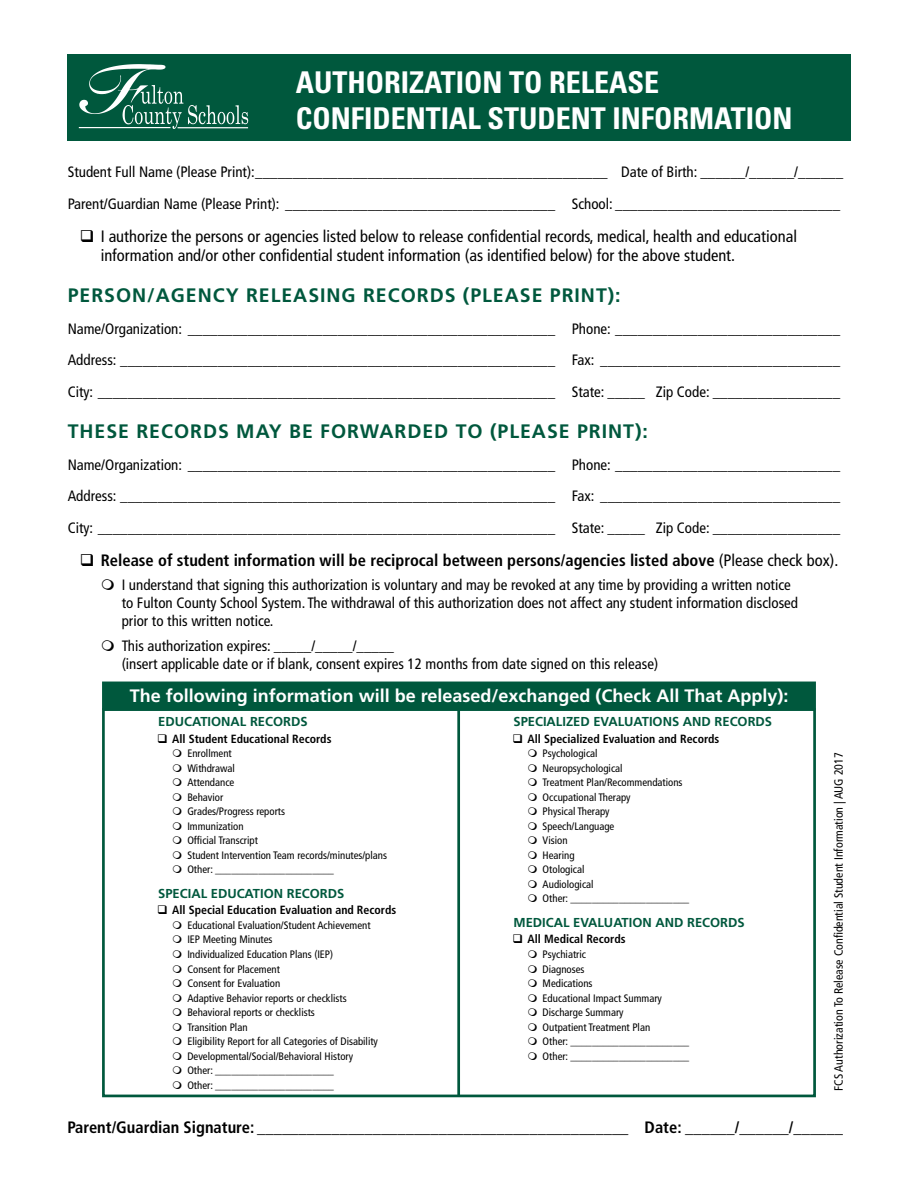
<style>
.page{position:relative;width:918px;height:1188px;background:#fff}
.page>*{position:absolute;margin:0;border:0;box-sizing:border-box;transform-origin:0 0}
.t1{font:700 condensed 30px/36px "Univers LT Std";color:#fff}
.t2{font:700 19.5px "Frutiger LT Std";letter-spacing:.05em;color:#00583d}
.t3{font:700 18px "Frutiger LT Std";color:#fff}
.t4{font:700 condensed 16.5px "Frutiger LT Std";color:#000}
.t5{font:condensed 16.5px/19.5px "Frutiger LT Std";color:#000}
.t6{font:condensed 15px/31.5px "Frutiger LT Std";color:#000}
.t7{font:700 12.9px "Frutiger LT Std";color:#00583d}
.t8{font:condensed 12px "Frutiger LT Std";color:#000}
.t9{font:700 condensed 11.85px "Frutiger LT Std";color:#000}
.t10{font:condensed 10.8px/14.5px "Frutiger LT Std";color:#000}
.s1{font-weight:400}
</style>
<div class="page">
<hr style="left:457px;top:710px;width:3px;height:386px;background:#00583d">
<div style="left:102px;top:708px;width:714px;height:389px;border:3px solid #00583d"></div>
<div style="left:102px;top:682px;width:714px;height:28px;background:#00583d"></div>
<div style="left:67px;top:54px;width:783px;height:87px;background:#00583d"></div>
<svg style="left:79px;top:64px;width:169px;height:65px"></svg>
<h1 class="t1" style="left:296px;top:64px;width:498px">AUTHORIZATION TO RELEASE<br>CONFIDENTIAL STUDENT INFORMATION</h1>
<p class="t6" style="left:68px;top:156px;width:777px">Student Full Name (Please Print):_______________________________________________ Date of Birth: ______/______/______<br>Parent/Guardian Name (Please Print): ____________________________________ School: ______________________________</p>
<p class="t5" style="left:101px;top:226px;width:698px;text-indent:-21px">❑ I authorize the persons or agencies listed below to release confidential records, medical, health and educational information and/or other confidential student information (as identified below) for the above student.</p>
<h2 class="t2" style="left:68px;top:284px;width:428px">PERSON/AGENCY RELEASING RECORDS (PLEASE</h2>
<h2 class="t2" style="left:550px;top:284px;width:72px">PRINT):</h2>
<p class="t6" style="left:68px;top:313px;width:774px;text-align:justify">Name/Organization: _________________________________________________ Phone: ______________________________ Address: __________________________________________________________ Fax: ________________________________ City: _____________________________________________________________ State: _____ Zip Code: _________________</p>
<h2 class="t2" style="left:68px;top:420px;width:455px">THESE RECORDS MAY BE FORWARDED TO (PLEASE</h2>
<h2 class="t2" style="left:577px;top:420px;width:72px">PRINT):</h2>
<p class="t6" style="left:68px;top:449px;width:774px;text-align:justify">Name/Organization: _________________________________________________ Phone: ______________________________ Address: __________________________________________________________ Fax: ________________________________ City: _____________________________________________________________ State: _____ Zip Code: _________________</p>
<p class="t4" style="left:80px;top:550px;width:760px">❑ Release of student information will be reciprocal between persons/agencies listed above <span class="s1">(Please check box).</span></p>
<p class="t6" style="left:122px;top:576px;width:678px;line-height:18px">I understand that signing this authorization is voluntary and may be revoked at any time by providing a written notice to Fulton County School System. The withdrawal of this authorization does not affect any student information disclosed prior to this written notice.</p>
<p class="t6" style="left:122px;top:637px;width:538px;line-height:18px">This authorization expires: _____/_____/_____<br>(insert applicable date or if blank, consent expires 12 months from date signed on this release)</p>
<p class="t3" style="left:130px;top:685px;width:660px">THE FOLLOWING INFORMATION WILL BE RELEASED/EXCHANGED (CHECK ALL THAT APPLY):</p>
<p class="t7" style="left:158px;top:714px;width:58px">EDUCATIONAL</p>
<p class="t7" style="left:250px;top:714px;width:17px">RECORDS</p>
<p class="t9" style="left:157px;top:731px;width:176px">❑ All Student Educational Records</p>
<p class="t10" style="left:187px;top:746px;width:201px">Enrollment<br>Withdrawal<br>Attendance<br>Behavior<br>Grades/Progress reports<br>Immunization<br>Official Transcript<br>Student Intervention Team records/minutes/plans<br>Other: ______________________</p>
<p class="t7" style="left:158px;top:886px;width:16px">SPECIAL</p>
<p class="t7" style="left:211px;top:886px;width:58px">EDUCATION</p>
<p class="t7" style="left:287px;top:886px;width:17px">RECORDS</p>
<p class="t9" style="left:157px;top:903px;width:241px">❑ All Special Education Evaluation and Records</p>
<p class="t10" style="left:187px;top:918px;width:192px">Educational Evaluation/Student Achievement IEP Meeting Minutes<br>Individualized Education Plans (IEP)<br>Consent for Placement<br>Consent for Evaluation<br>Adaptive Behavior reports or checklists Behavioral reports or checklists<br>Transition Plan<br>Eligibility Report for all Categories of Disability Developmental/Social/Behavioral History Other: ______________________<br>Other: ______________________</p>
<p class="t7" style="left:513px;top:714px;width:15px">SPECIALI</p>
<p class="t7" style="left:566px;top:714px;width:92px">ZED EVALUATIONS</p>
<p class="t7" style="left:683px;top:714px;width:11px">AND</p>
<p class="t7" style="left:715px;top:714px;width:17px">RECORDS</p>
<p class="t9" style="left:512px;top:731px;width:208px">❑ All Specialized Evaluation and Records</p>
<p class="t10" style="left:543px;top:746px;width:148px">Psychological<br>Neuropsychological<br>Treatment Plan/Recommendations<br>Occupational Therapy<br>Physical Therapy<br>Speech/Language<br>Vision<br>Hearing<br>Otological<br>Audiological<br>Other: ______________________</p>
<p class="t7" style="left:513px;top:915px;width:21px">MEDICAL</p>
<p class="t7" style="left:573px;top:915px;width:64px">EVALUATION</p>
<p class="t7" style="left:656px;top:915px;width:11px">AND</p>
<p class="t7" style="left:687px;top:915px;width:17px">RECORDS</p>
<p class="t9" style="left:512px;top:932px;width:115px">❑ All Medical Records</p>
<p class="t10" style="left:543px;top:947px;width:148px">Psychiatric<br>Diagnoses<br>Medications<br>Educational Impact Summary<br>Discharge Summary<br>Outpatient Treatment Plan<br>Other: ______________________<br>Other: ______________________</p>
<p class="t8" style="left:832px;top:1091px;width:340px;rotate:-90deg">FCS Authorization To Release Confidential Student Information | AUG 2017</p>
<p class="t4" style="left:68px;top:1118px;width:777px">Parent/Guardian Signature: _____________________________________________ Date: ______/______/______</p>
</div>
